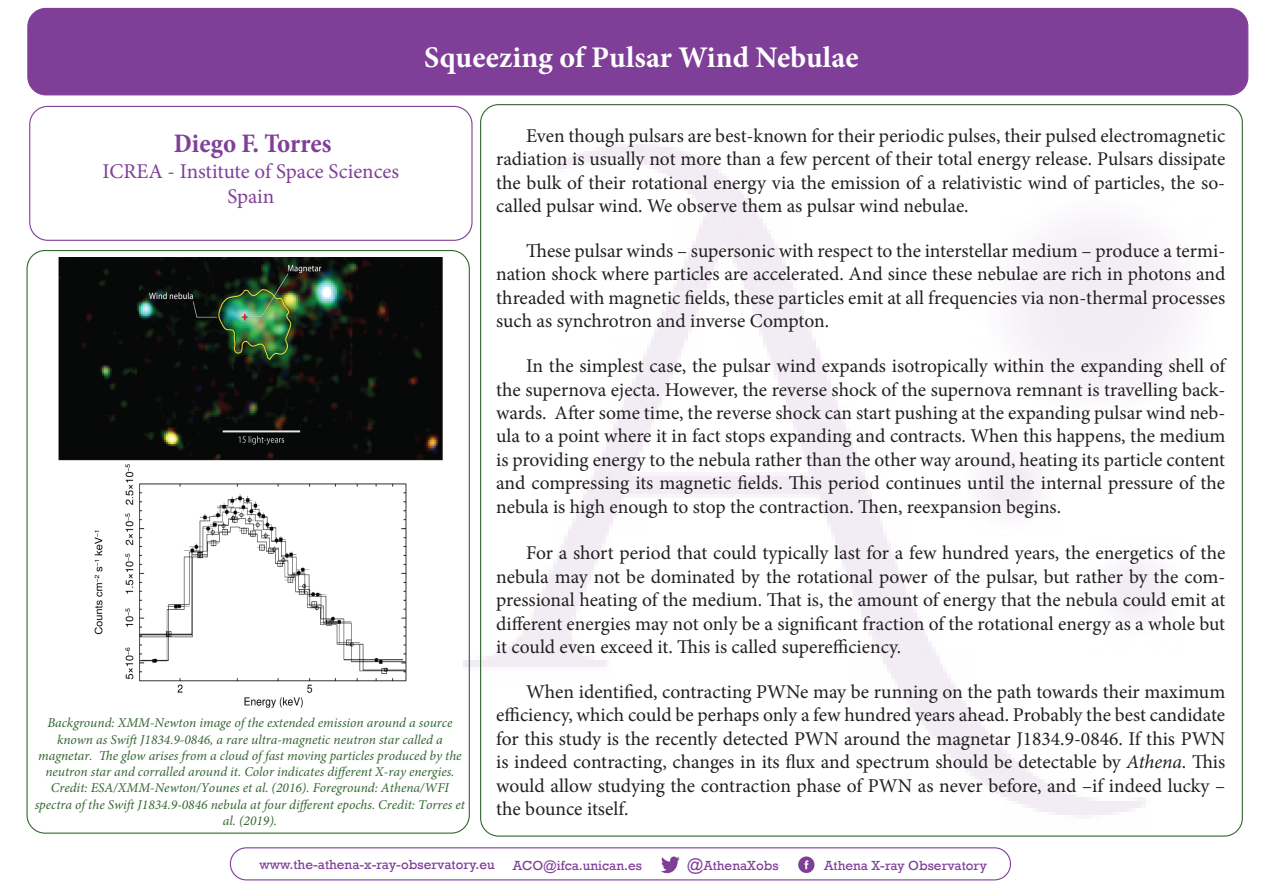
<style>
.page{position:relative;width:1263px;height:893px;background:#fff}
.page>*{position:absolute;margin:0;border:0;box-sizing:border-box;transform-origin:0 0}
.t1{font:700 30px "Minion Pro";color:#fff}
.t2{font:700 condensed 27px "Minion Pro";color:#7f3f98}
.t3{font:21px/25.2px "Minion Pro";color:#7f3f98;text-align:center}
.t4{font:19.5px/23.4px "Minion Pro";color:#231f20;text-align:justify}
.t5{font:italic 13.5px/16.2px "Minion Pro";color:#346632;text-align:center}
.t6{font:13.5px "Rockwell";color:#7f3f98}
.s1{font-style:italic}
.s2{font-size:16.5px}
</style>
<div class="page">
<img style="left:403px;top:95px;width:815px;height:736px">
<img style="left:58px;top:257px;width:388px;height:452px">
<div style="left:28px;top:8px;width:1220px;height:87px;background:#7f3f98;border-radius:18px"></div>
<div style="left:27px;top:8px;width:1221px;height:87px;border:1px solid #7f3f98;border-radius:18px"></div>
<div style="left:29px;top:106px;width:443px;height:135px;border:1px solid #7f3f98;border-radius:18px"></div>
<img style="left:661px;top:856px;width:18px;height:18px">
<img style="left:798px;top:856px;width:17px;height:18px">
<div style="left:230px;top:847px;width:781px;height:33px;border:1px solid #7f3f98;border-radius:16px"></div>
<h1 class="t1" style="left:424px;top:36px;width:436px">Squeezing of Pulsar Wind Nebulae</h1>
<h2 class="t2" style="left:174px;top:125px;width:159px">Diego F. Torres</h2>
<p class="t3" style="left:102px;top:158px;width:298px">ICREA - Institute of Space Sciences<br>Spain</p>
<p class="t5" style="left:35px;top:715px;width:432px">Background: XMM-Newton image of the extended emission around a source known as Swift J1834.9-0846, a rare ultra-magnetic neutron star called a magnetar. The glow arises from a cloud of fast moving particles produced by the neutron star and corralled around it. Color indicates different X-ray energies.<br>Credit: ESA/XMM-Newton/Younes et al. (2016). Foreground: Athena/WFI spectra of the Swift J1834.9-0846 nebula at four different epochs. Credit: Torres et al. (2019).</p>
<p class="t4" style="left:496px;top:124px;width:731px;text-indent:30px">Even though pulsars are best-known for their periodic pulses, their pulsed electromagnetic radiation is usually not more than a few percent of their total energy release. Pulsars dissipate the bulk of their rotational energy via the emission of a relativistic wind of particles, the so&shy;called pulsar wind. We observe them as pulsar wind nebulae.</p>
<p class="t4" style="left:496px;top:239px;width:731px;text-indent:30px">These pulsar winds – supersonic with respect to the interstellar medium – produce a termi&shy;nation shock where particles are accelerated. And since these nebulae are rich in photons and threaded with magnetic fields, these particles emit at all frequencies via non-thermal processes such as synchrotron and inverse Compton.</p>
<p class="t4" style="left:496px;top:354px;width:731px;text-indent:30px">In the simplest case, the pulsar wind expands isotropically within the expanding shell of the supernova ejecta. However, the reverse shock of the supernova remnant is travelling back&shy;wards. After some time, the reverse shock can start pushing at the expanding pulsar wind neb&shy;ula to a point where it in fact stops expanding and contracts. When this happens, the medium is providing energy to the nebula rather than the other way around, heating its particle content and compressing its magnetic fields. This period continues until the internal pressure of the nebula is high enough to stop the contraction. Then, reexpansion begins.</p>
<p class="t4" style="left:496px;top:541px;width:731px;text-indent:30px">For a short period that could typically last for a few hundred years, the energetics of the nebula may not be dominated by the rotational power of the pulsar, but rather by the com&shy;pressional heating of the medium. That is, the amount of energy that the nebula could emit at different energies may not only be a significant fraction of the rotational energy as a whole but it could even exceed it. This is called superefficiency.</p>
<p class="t4" style="left:496px;top:680px;width:731px;text-indent:30px">When identified, contracting PWNe may be running on the path towards their maximum efficiency, which could be perhaps only a few hundred years ahead. Probably the best candidate for this study is the recently detected PWN around the magnetar J1834.9-0846. If this PWN is indeed contracting, changes in its flux and spectrum should be detectable by <span class="s1">Athena</span>. This would allow studying the contraction phase of PWN as never before, and –if indeed lucky – the bounce itself.</p>
<p class="t6" style="left:259px;top:857px;width:237px">www.the-athena-x-ray-observatory.eu</p>
<p class="t6" style="left:513px;top:857px;width:130px">ACO@ifca.unican.es</p>
<p class="t6" style="left:687px;top:857px;width:94px"><span class="s2">@</span>AthenaXobs</p>
<p class="t6" style="left:824px;top:857px;width:164px">Athena X-ray Observatory</p>
</div>
